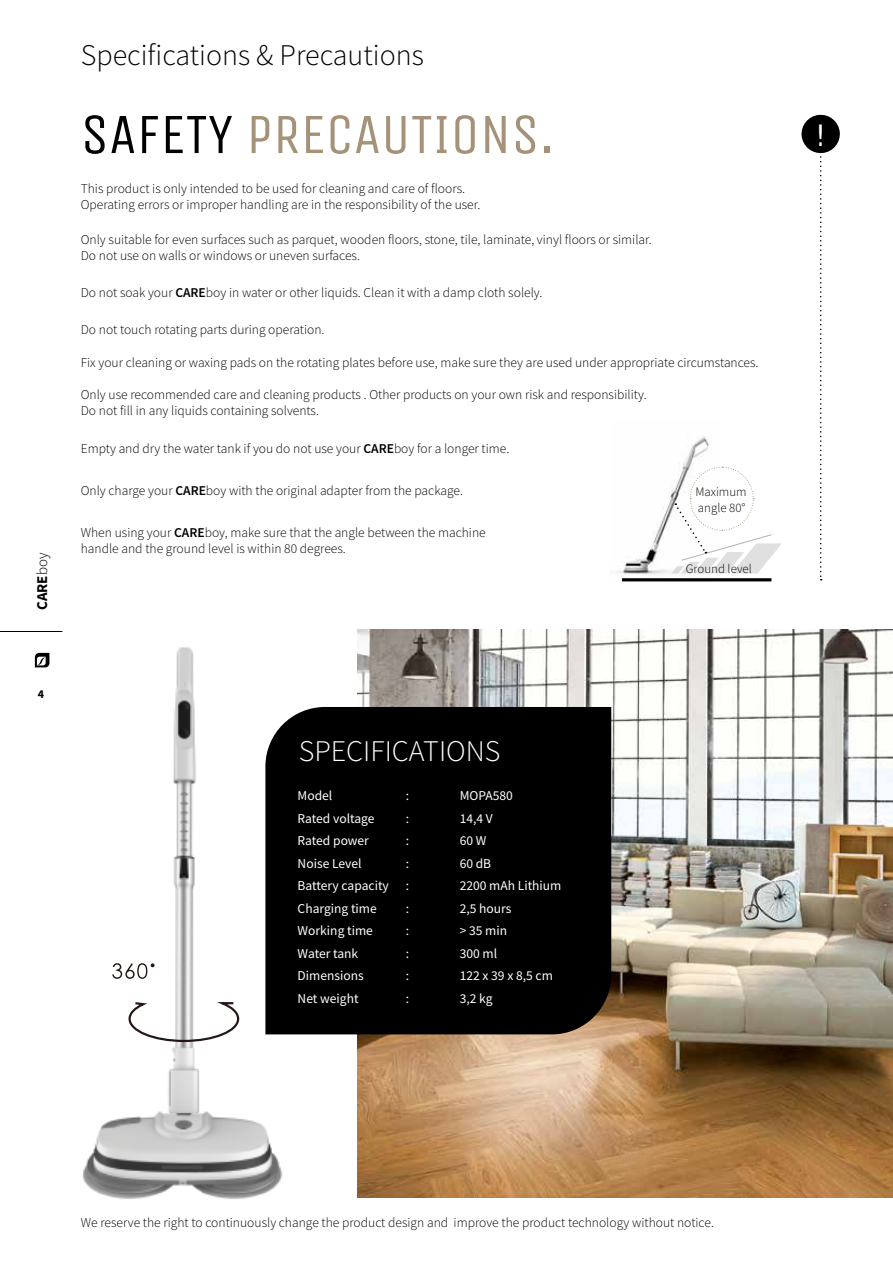
<style>
.page{position:relative;width:893px;height:1263px;background:#fff}
.page>*{position:absolute;margin:0;border:0;box-sizing:border-box;transform-origin:0 0}
.t1{font:57px "Unica One";color:#a69279}
.t2{font:33px "Unica One";color:#fff}
.t3{font:300 30px "Source Sans Pro";color:#000}
.t4{font:300 30px "Source Sans Pro";color:#fff}
.t5{font:700 15px "Source Sans Pro";color:#000}
.t6{font:300 13.5px/16.2px "Source Sans Pro";color:#000}
.t7{font:13.5px "Source Sans Pro";color:#fff}
.t8{font:300 12.9px/15.5px "Source Sans Pro";color:#000}
.t9{font:700 12px "Source Sans Pro";color:#000}
.s1{font-weight:300}
.s2{color:#000}
.s3{font-weight:600}
</style>
<div class="page">
<img style="left:617px;top:436px;width:102px;height:138px">
<img style="left:357px;top:629px;width:536px;height:568px">
<img style="left:62px;top:631px;width:278px;height:568px">
<svg style="left:127px;top:1001px;width:113px;height:42px"></svg>
<svg style="left:112px;top:962px;width:44px;height:17px"></svg>
<div style="left:265px;top:707px;width:346px;height:327px;background:#000"></div>
<hr style="left:622px;top:578px;width:149px;height:3px;background:#000">
<svg style="left:671px;top:466px;width:111px;height:107px"></svg>
<svg style="left:35px;top:653px;width:14px;height:14px"></svg>
<hr style="left:0;top:631px;width:62px;height:1px;background:#000">
<svg style="left:801px;top:114px;width:39px;height:466px"></svg>
<p class="t5" style="left:32px;top:610px;width:59px;rotate:-90deg">CARE<span class="s1">boy</span></p>
<h3 class="t3" style="left:81px;top:36px;width:345px">Specifications &amp; Precautions</h3>
<h1 class="t1" style="left:81px;top:101px;width:475px"><span class="s2">SAFETY</span> PRECAUTIONS.</h1>
<h2 class="t2" style="left:816px;top:116px;width:11px">!</h2>
<p class="t6" style="left:81px;top:180px;width:399px">This product is only intended to be used for cleaning and care of floors.<br>Operating errors or improper handling are in the responsibility of the user.</p>
<p class="t6" style="left:81px;top:231px;width:571px">Only suitable for even surfaces such as parquet, wooden floors, stone, tile, laminate, vinyl floors or similar.<br>Do not use on walls or windows or uneven surfaces.</p>
<p class="t6" style="left:81px;top:284px;width:461px">Do not soak your <span class="s3">CARE</span>boy in water or other liquids. Clean it with a damp cloth solely.</p>
<p class="t6" style="left:81px;top:322px;width:243px">Do not touch rotating parts during operation.</p>
<p class="t6" style="left:81px;top:354px;width:677px">Fix your cleaning or waxing pads on the rotating plates before use, make sure they are used under appropriate circumstances.</p>
<p class="t6" style="left:81px;top:386px;width:566px">Only use recommended care and cleaning products . Other products on your own risk and responsibility.<br>Do not fill in any liquids containing solvents.</p>
<p class="t6" style="left:81px;top:440px;width:428px">Empty and dry the water tank if you do not use your <span class="s3">CARE</span>boy for a longer time.</p>
<p class="t6" style="left:81px;top:482px;width:382px">Only charge your <span class="s3">CARE</span>boy with the original adapter from the package.</p>
<p class="t6" style="left:81px;top:524px;width:406px">When using your <span class="s3">CARE</span>boy, make sure that the angle between the machine handle and the ground level is within 80 degrees.</p>
<p class="t8" style="left:695px;top:484px;width:53px">Maximum angle 80°</p>
<p class="t8" style="left:686px;top:561px;width:68px">Ground level</p>
<p class="t9" style="left:38px;top:686px;width:8px">4</p>
<h3 class="t4" style="left:299px;top:733px;width:203px">SPECIFICATIONS</h3>
<p class="t7" style="left:298px;top:787px;width:36px">Model</p>
<p class="t7" style="left:406px;top:787px;width:5px">:</p>
<p class="t7" style="left:460px;top:787px;width:55px">MOPA580</p>
<p class="t7" style="left:298px;top:810px;width:78px">Rated voltage</p>
<p class="t7" style="left:406px;top:810px;width:5px">:</p>
<p class="t7" style="left:460px;top:810px;width:35px">14,4 V</p>
<p class="t7" style="left:298px;top:832px;width:73px">Rated power</p>
<p class="t7" style="left:406px;top:832px;width:5px">:</p>
<p class="t7" style="left:460px;top:832px;width:28px">60 W</p>
<p class="t7" style="left:298px;top:855px;width:65px">Noise Level</p>
<p class="t7" style="left:406px;top:855px;width:5px">:</p>
<p class="t7" style="left:460px;top:855px;width:33px">60 dB</p>
<p class="t7" style="left:298px;top:877px;width:113px">Battery capacity :</p>
<p class="t7" style="left:460px;top:877px;width:103px">2200 mAh Lithium</p>
<p class="t7" style="left:298px;top:900px;width:81px">Charging time</p>
<p class="t7" style="left:406px;top:900px;width:5px">:</p>
<p class="t7" style="left:460px;top:900px;width:53px">2,5 hours</p>
<p class="t7" style="left:298px;top:922px;width:77px">Working time</p>
<p class="t7" style="left:406px;top:922px;width:5px">:</p>
<p class="t7" style="left:460px;top:922px;width:49px">&gt; 35 min</p>
<p class="t7" style="left:298px;top:945px;width:62px">Water tank</p>
<p class="t7" style="left:406px;top:945px;width:5px">:</p>
<p class="t7" style="left:460px;top:945px;width:39px">300 ml</p>
<p class="t7" style="left:298px;top:967px;width:68px">Dimensions</p>
<p class="t7" style="left:406px;top:967px;width:5px">:</p>
<p class="t7" style="left:460px;top:967px;width:95px">122 x 39 x 8,5 cm</p>
<p class="t7" style="left:298px;top:990px;width:62px">Net weight</p>
<p class="t7" style="left:406px;top:990px;width:5px">:</p>
<p class="t7" style="left:460px;top:990px;width:34px">3,2 kg</p>
<p class="t6" style="left:81px;top:1214px;width:633px">We reserve the right to continuously change the product design and improve the product technology without notice.</p>
</div>
